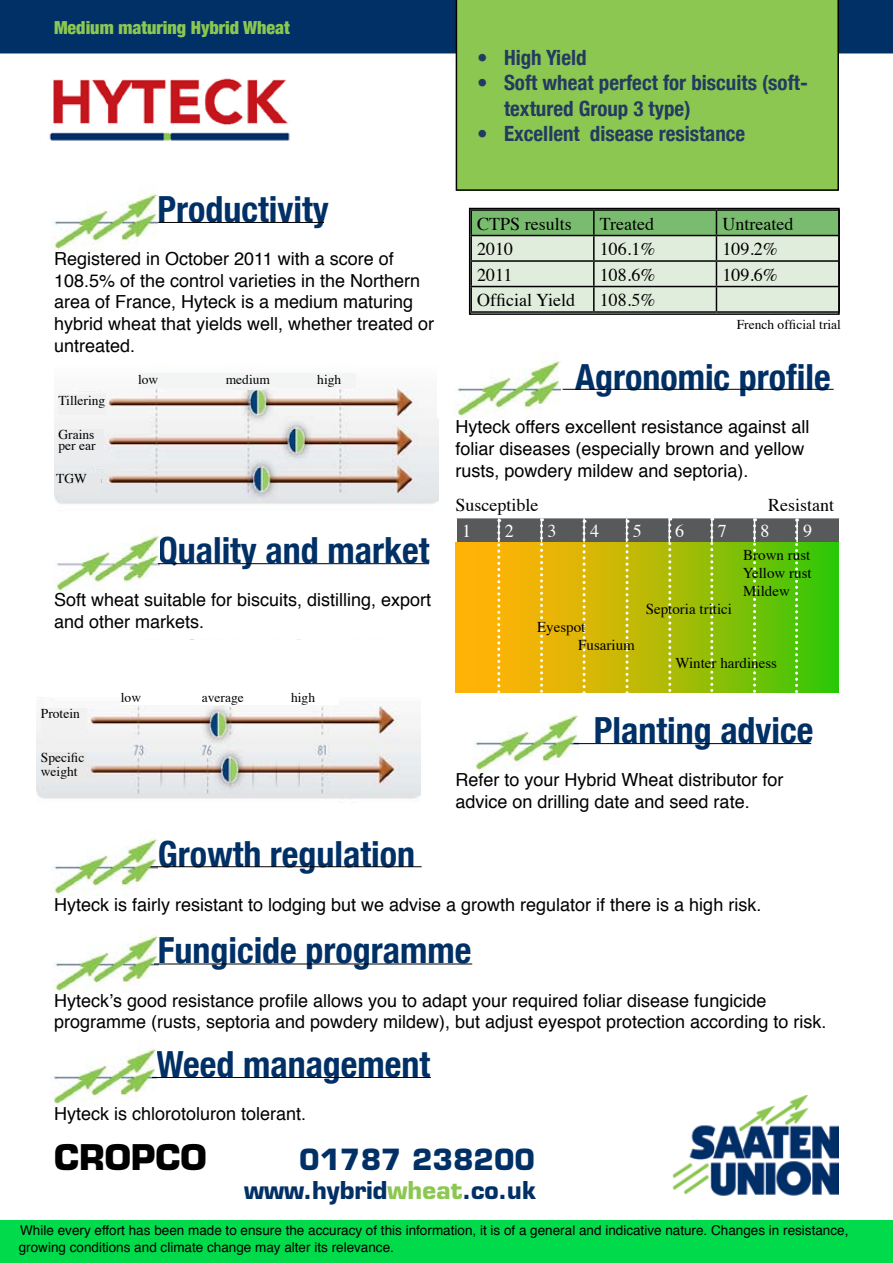
<style>
.page{position:relative;width:893px;height:1263px;background:#fff}
.page>*{position:absolute;margin:0;border:0;box-sizing:border-box;transform-origin:0 0}
.t1{font:700 condensed 36px "Helvetica Neue";color:#003065}
.t2{font:700 34.5px "Eurostile";color:#000}
.t3{font:700 28.5px "Eurostile";color:#003065}
.t4{font:700 24px "Eurostile";color:#003065}
.t5{font:700 condensed 21px/25.2px "Helvetica Neue";color:#233b60}
.t6{font:18px/21.6px "Helvetica";color:#000}
.t7{font:18px "Times";color:#000}
.t8{font:900 condensed 18px "Helvetica Neue";color:#8bc751}
.t9{font:18px "Times";color:#fff}
.t10{font:15px/18px "Times";color:#000;text-align:justify}
.t11{font:13.5px/16.2px "Helvetica";color:#000}
.t12{font:13.5px/10.5px "Times";color:#000}
.s1{color:#8bc751}
</style>
<div class="page">
<svg style="left:472px;top:211px;width:365px;height:100px;background:#bcd4b6"></svg>
<hr style="left:470px;top:311px;width:124px;height:2px;background:#000">
<hr style="left:594px;top:311px;width:122px;height:2px;background:#000">
<hr style="left:716px;top:311px;width:124px;height:2px;background:#000">
<div style="left:469px;top:208px;width:371px;height:107px;border:2px solid #000"></div>
<img style="left:54px;top:372px;width:384px;height:132px">
<div style="left:58px;top:394px;width:48px;height:21px;background:#f1f1f2"></div>
<div style="left:58px;top:429px;width:46px;height:35px;background:#ebeced"></div>
<div style="left:56px;top:473px;width:45px;height:21px;background:#e6e7e8"></div>
<div style="left:232px;top:375px;width:33px;height:14px;background:#f1f1f2"></div>
<div style="left:138px;top:374px;width:218px;height:14px;background:#f3f4f4"></div>
<svg style="left:456px;top:518px;width:384px;height:175px;background:#aab21c"></svg>
<img style="left:672px;top:1095px;width:167px;height:101px">
<img style="left:36px;top:639px;width:384px;height:160px">
<div style="left:28px;top:640px;width:393px;height:57px;background:#fff"></div>
<div style="left:121px;top:692px;width:217px;height:13px;background:#fff"></div>
<div style="left:41px;top:708px;width:46px;height:28px;background:#f1f1f2"></div>
<div style="left:41px;top:752px;width:46px;height:29px;background:#e9e9ea"></div>
<div style="left:0;top:0;width:893px;height:56px;background:#003065"></div>
<div style="left:456px;top:0;width:383px;height:191px;background:#8cc751"></div>
<img style="left:49px;top:78px;width:241px;height:63px">
<img style="left:54px;top:193px;width:104px;height:57px">
<hr style="left:158px;top:222px;width:166px;height:1px;background:#000">
<img style="left:56px;top:535px;width:104px;height:56px">
<img style="left:437px;top:360px;width:124px;height:57px">
<hr style="left:562px;top:389px;width:272px;height:1px;background:#000">
<hr style="left:158px;top:563px;width:271px;height:1px;background:#000">
<img style="left:475px;top:714px;width:104px;height:57px">
<img style="left:54px;top:838px;width:104px;height:57px">
<img style="left:55px;top:935px;width:104px;height:57px">
<img style="left:53px;top:1048px;width:103px;height:57px">
<hr style="left:150px;top:866px;width:272px;height:1px;background:#000">
<hr style="left:154px;top:964px;width:318px;height:1px;background:#000">
<hr style="left:152px;top:1077px;width:279px;height:1px;background:#000">
<div style="left:0;top:1221px;width:893px;height:42px;background:#00da4b"></div>
<hr style="left:573px;top:743px;width:238px;height:1px;background:#000">
<p class="t8" style="left:54px;top:17px;width:237px">Medium maturing Hybrid Wheat</p>
<p class="t5" style="left:477px;top:45px;width:111px">• High Yield</p>
<p class="t5" style="left:504px;top:70px;width:305px;text-indent:-27px">• Soft wheat perfect for biscuits (soft&shy;textured Group 3 type)</p>
<p class="t5" style="left:477px;top:120px;width:270px">• Excellent disease resistance</p>
<h1 class="t1" style="left:158px;top:187px;width:173px">Productivity</h1>
<p class="t6" style="left:54px;top:249px;width:382px">Registered in October 2011 with a score of 108.5% of the control varieties in the Northern area of France, Hyteck is a medium maturing hybrid wheat that yields well, whether treated or untreated.</p>
<p class="t12" style="left:58px;top:394px;width:48px">Tillering</p>
<p class="t12" style="left:58px;top:428px;width:39px">Grains per ear</p>
<p class="t12" style="left:56px;top:472px;width:32px">TGW</p>
<p class="t12" style="left:138px;top:373px;width:22px">low</p>
<p class="t12" style="left:226px;top:373px;width:46px">medium</p>
<p class="t12" style="left:317px;top:373px;width:26px">high</p>
<h1 class="t1" style="left:158px;top:528px;width:273px">Quality and market</h1>
<p class="t6" style="left:54px;top:590px;width:379px">Soft wheat suitable for biscuits, distilling, export and other markets.</p>
<p class="t12" style="left:41px;top:707px;width:41px">Protein</p>
<p class="t12" style="left:41px;top:750px;width:45px;line-height:13.5px">Specific weight</p>
<p class="t12" style="left:121px;top:691px;width:22px">low</p>
<p class="t12" style="left:202px;top:691px;width:43px">average</p>
<p class="t12" style="left:291px;top:691px;width:26px">high</p>
<p class="t7" style="left:477px;top:207px;width:96px">CTPS results</p>
<p class="t7" style="left:600px;top:207px;width:56px">Treated</p>
<p class="t7" style="left:722px;top:207px;width:72px">Untreated</p>
<p class="t7" style="left:477px;top:232px;width:37px">2010</p>
<p class="t7" style="left:600px;top:232px;width:57px">106.1%</p>
<p class="t7" style="left:722px;top:232px;width:57px">109.2%</p>
<p class="t7" style="left:477px;top:258px;width:37px">2011</p>
<p class="t7" style="left:600px;top:258px;width:57px">108.6%</p>
<p class="t7" style="left:722px;top:258px;width:57px">109.6%</p>
<p class="t7" style="left:477px;top:283px;width:99px">Official Yield</p>
<p class="t7" style="left:600px;top:283px;width:57px">108.5%</p>
<p class="t12" style="left:737px;top:318px;width:106px">French official trial</p>
<h1 class="t1" style="left:575px;top:356px;width:257px">Agronomic profile</h1>
<p class="t6" style="left:455px;top:417px;width:355px">Hyteck offers excellent resistance against all foliar diseases (especially brown and yellow rusts, powdery mildew and septoria).</p>
<p class="t7" style="left:455px;top:488px;width:84px">Susceptible</p>
<p class="t7" style="left:768px;top:488px;width:68px">Resistant</p>
<p class="t9" style="left:462px;top:514px;width:10px">1</p>
<p class="t9" style="left:505px;top:514px;width:10px">2</p>
<p class="t9" style="left:547px;top:514px;width:10px">3</p>
<p class="t9" style="left:590px;top:514px;width:10px">4</p>
<p class="t9" style="left:633px;top:514px;width:10px">5</p>
<p class="t9" style="left:675px;top:514px;width:10px">6</p>
<p class="t9" style="left:718px;top:514px;width:10px">7</p>
<p class="t9" style="left:760px;top:514px;width:10px">8</p>
<p class="t9" style="left:803px;top:514px;width:10px">9</p>
<p class="t10" style="left:743px;top:544px;width:70px">Brown rust Yellow rust Mildew</p>
<p class="t10" style="left:646px;top:598px;width:88px">Septoria tritici</p>
<p class="t10" style="left:578px;top:616px;width:58px;text-indent:-41px">Eyespot<br>Fusarium</p>
<p class="t10" style="left:675px;top:652px;width:103px">Winter hardiness</p>
<h1 class="t1" style="left:594px;top:708px;width:221px">Planting advice</h1>
<p class="t6" style="left:455px;top:770px;width:330px">Refer to your Hybrid Wheat distributor for advice on drilling date and seed rate.</p>
<h1 class="t1" style="left:158px;top:832px;width:259px">Growth regulation</h1>
<p class="t6" style="left:54px;top:894px;width:709px">Hyteck is fairly resistant to lodging but we advise a growth regulator if there is a high risk.</p>
<h1 class="t1" style="left:158px;top:929px;width:315px">Fungicide programme</h1>
<p class="t6" style="left:54px;top:990px;width:774px">Hyteck’s good resistance profile allows you to adapt your required foliar disease fungicide programme (rusts, septoria and powdery mildew), but adjust eyespot protection according to risk.</p>
<h1 class="t1" style="left:156px;top:1042px;width:275px">Weed management</h1>
<p class="t6" style="left:54px;top:1103px;width:254px">Hyteck is chlorotoluron tolerant.</p>
<h2 class="t2" style="left:54px;top:1136px;width:154px">CROPCO</h2>
<h3 class="t3" style="left:299px;top:1142px;width:237px">01787 238200</h3>
<h3 class="t4" style="left:244px;top:1175px;width:294px">www.hybrid<span class="s1">wheat</span>.co.uk</h3>
<p class="t11" style="left:19px;top:1223px;width:831px">While every effort has been made to ensure the accuracy of this information, it is of a general and indicative nature. Changes in resistance, growing conditions and climate change may alter its relevance.</p>
</div>
